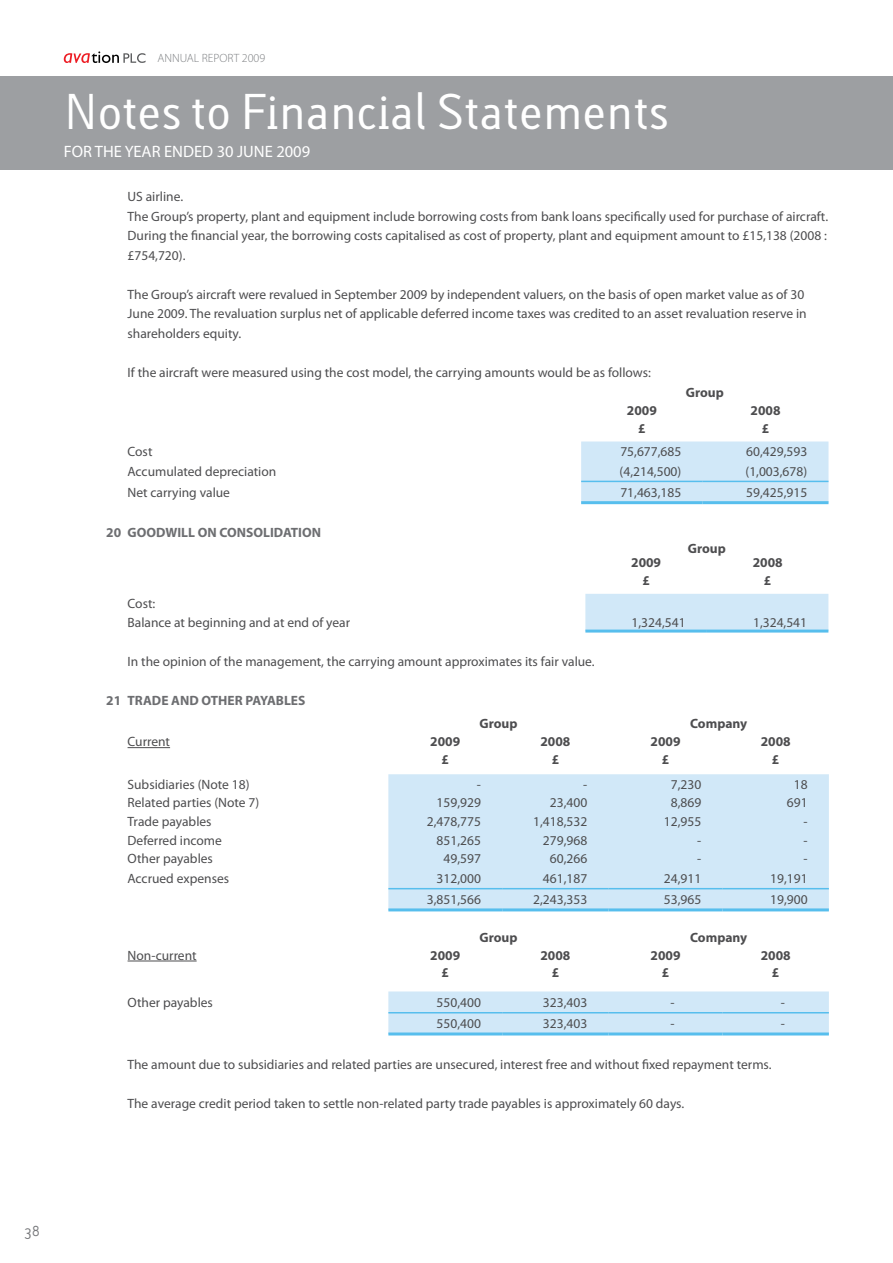
<style>
.page{position:relative;width:893px;height:1263px;background:#fff}
.page>*{position:absolute;margin:0;border:0;box-sizing:border-box;transform-origin:0 0}
.t1{font:45px "Lacuna";color:#fff}
.t2{font:16.5px "Myriad Pro";color:#fff}
.t3{font:13.5px/19.5px "Myriad Pro";color:#4d4d4f}
.t4{font:700 13.5px "Myriad Pro";color:#4d4d4f}
.t5{font:700 13.5px "Myriad Pro";color:#6d6e71}
.t6{font:13.5px "Lacuna";color:#77787b}
.t7{font:300 12px "Myriad Pro";color:#7e8083}
</style>
<div class="page">
<div style="left:0;top:77px;width:893px;height:93px;background:#9d9fa2"></div>
<svg style="left:64px;top:51px;width:82px;height:12px"></svg>
<div style="left:581px;top:441px;width:247px;height:60px;background:#d1e8f8"></div>
<hr style="left:581px;top:481px;width:122px;height:1px;background:#57beed">
<hr style="left:703px;top:481px;width:125px;height:1px;background:#57beed">
<hr style="left:581px;top:501px;width:122px;height:3px;background:#57beed">
<hr style="left:703px;top:501px;width:125px;height:3px;background:#57beed">
<div style="left:585px;top:594px;width:243px;height:35px;background:#d1e8f8"></div>
<hr style="left:585px;top:629px;width:122px;height:3px;background:#57beed">
<hr style="left:707px;top:629px;width:121px;height:3px;background:#57beed">
<svg style="left:388px;top:774px;width:441px;height:258px;fill:#d1e8f8"></svg>
<hr style="left:388px;top:888px;width:114px;height:1px;background:#57beed">
<hr style="left:502px;top:888px;width:107px;height:1px;background:#57beed">
<hr style="left:609px;top:888px;width:113px;height:1px;background:#57beed">
<hr style="left:722px;top:888px;width:107px;height:1px;background:#57beed">
<hr style="left:388px;top:908px;width:114px;height:3px;background:#57beed">
<hr style="left:502px;top:908px;width:107px;height:3px;background:#57beed">
<hr style="left:609px;top:908px;width:113px;height:3px;background:#57beed">
<hr style="left:722px;top:908px;width:107px;height:3px;background:#57beed">
<hr style="left:388px;top:1012px;width:114px;height:1px;background:#57beed">
<hr style="left:502px;top:1012px;width:107px;height:1px;background:#57beed">
<hr style="left:609px;top:1012px;width:113px;height:1px;background:#57beed">
<hr style="left:722px;top:1012px;width:107px;height:1px;background:#57beed">
<hr style="left:388px;top:1032px;width:114px;height:3px;background:#57beed">
<hr style="left:502px;top:1032px;width:107px;height:3px;background:#57beed">
<hr style="left:609px;top:1032px;width:113px;height:3px;background:#57beed">
<hr style="left:722px;top:1032px;width:107px;height:3px;background:#57beed">
<hr style="left:128px;top:747px;width:42px;height:1px;background:#4d4d4f">
<hr style="left:128px;top:961px;width:69px;height:1px;background:#4d4d4f">
<p class="t7" style="left:157px;top:51px;width:110px">ANNUAL REPORT 2009</p>
<h1 class="t1" style="left:64px;top:84px;width:607px">Notes to Financial Statements</h1>
<p class="t2" style="left:64px;top:141px;width:248px">FOR THE YEAR ENDED 30 JUNE 2009</p>
<p class="t3" style="left:128px;top:187px;width:702px">US airline.<br>The Group’s property, plant and equipment include borrowing costs from bank loans specifically used for purchase of aircraft.<br>During the financial year, the borrowing costs capitalised as cost of property, plant and equipment amount to £15,138 (2008 : £754,720).</p>
<p class="t3" style="left:128px;top:284px;width:681px">The Group’s aircraft were revalued in September 2009 by independent valuers, on the basis of open market value as of 30<br>June 2009. The revaluation surplus net of applicable deferred income taxes was credited to an asset revaluation reserve in shareholders equity.</p>
<p class="t3" style="left:128px;top:362px;width:525px">If the aircraft were measured using the cost model, the carrying amounts would be as follows:</p>
<p class="t4" style="left:686px;top:384px;width:40px">Group</p>
<p class="t4" style="left:627px;top:402px;width:31px">2009</p>
<p class="t4" style="left:751px;top:402px;width:31px">2008</p>
<p class="t4" style="left:638px;top:420px;width:9px">£</p>
<p class="t4" style="left:762px;top:420px;width:9px">£</p>
<p class="t3" style="left:128px;top:441px;width:26px">Cost</p>
<p class="t3" style="left:620px;top:441px;width:62px">75,677,685</p>
<p class="t3" style="left:746px;top:441px;width:62px">60,429,593</p>
<p class="t3" style="left:128px;top:461px;width:150px">Accumulated depreciation</p>
<p class="t3" style="left:620px;top:461px;width:63px">(4,214,500)</p>
<p class="t3" style="left:745px;top:461px;width:63px">(1,003,678)</p>
<p class="t3" style="left:128px;top:483px;width:104px">Net carrying value</p>
<p class="t3" style="left:620px;top:483px;width:62px">71,463,185</p>
<p class="t3" style="left:746px;top:483px;width:62px">59,425,915</p>
<p class="t5" style="left:106px;top:524px;width:214px">20 GOODWILL ON CONSOLI DATION</p>
<p class="t4" style="left:688px;top:540px;width:40px">Group</p>
<p class="t4" style="left:631px;top:554px;width:31px">2009</p>
<p class="t4" style="left:753px;top:554px;width:31px">2008</p>
<p class="t4" style="left:642px;top:572px;width:9px">£</p>
<p class="t4" style="left:764px;top:572px;width:9px">£</p>
<p class="t3" style="left:128px;top:594px;width:224px;line-height:18.6px">Cost:<br>Balance at beginning and at end of year</p>
<p class="t3" style="left:632px;top:612px;width:56px">1,324,541</p>
<p class="t3" style="left:753px;top:612px;width:56px">1,324,541</p>
<p class="t3" style="left:128px;top:651px;width:469px">In the opinion of the management, the carrying amount approximates its fair value.</p>
<p class="t5" style="left:106px;top:691px;width:201px">21 TRADE AN D OTHER PAYABLES</p>
<p class="t4" style="left:479px;top:715px;width:40px">Group</p>
<p class="t4" style="left:690px;top:715px;width:59px">Company</p>
<p class="t3" style="left:128px;top:732px;width:44px">Current</p>
<p class="t4" style="left:430px;top:733px;width:31px">2009</p>
<p class="t4" style="left:540px;top:733px;width:31px">2008</p>
<p class="t4" style="left:651px;top:733px;width:31px">2009</p>
<p class="t4" style="left:761px;top:733px;width:31px">2008</p>
<p class="t4" style="left:442px;top:751px;width:9px">£</p>
<p class="t4" style="left:552px;top:751px;width:9px">£</p>
<p class="t4" style="left:662px;top:751px;width:9px">£</p>
<p class="t4" style="left:772px;top:751px;width:9px">£</p>
<p class="t3" style="left:128px;top:774px;width:123px">Subsidiaries (Note 18)</p>
<p class="t3" style="left:477px;top:774px;width:6px">-</p>
<p class="t3" style="left:583px;top:774px;width:6px">-</p>
<p class="t3" style="left:671px;top:774px;width:32px">7,230</p>
<p class="t3" style="left:794px;top:774px;width:15px">18</p>
<p class="t3" style="left:128px;top:793px;width:133px">Related parties (Note 7)</p>
<p class="t3" style="left:437px;top:793px;width:46px">159,929</p>
<p class="t3" style="left:550px;top:793px;width:39px">23,400</p>
<p class="t3" style="left:671px;top:793px;width:32px">8,869</p>
<p class="t3" style="left:787px;top:793px;width:22px">691</p>
<p class="t3" style="left:128px;top:811px;width:86px">Trade payables</p>
<p class="t3" style="left:427px;top:811px;width:56px">2,478,775</p>
<p class="t3" style="left:533px;top:811px;width:56px">1,418,532</p>
<p class="t3" style="left:664px;top:811px;width:39px">12,955</p>
<p class="t3" style="left:803px;top:811px;width:6px">-</p>
<p class="t3" style="left:128px;top:830px;width:96px">Deferred income</p>
<p class="t3" style="left:437px;top:830px;width:46px">851,265</p>
<p class="t3" style="left:543px;top:830px;width:46px">279,968</p>
<p class="t3" style="left:697px;top:830px;width:6px">-</p>
<p class="t3" style="left:803px;top:830px;width:6px">-</p>
<p class="t3" style="left:128px;top:849px;width:87px">Other payables</p>
<p class="t3" style="left:443px;top:849px;width:39px">49,597</p>
<p class="t3" style="left:550px;top:849px;width:39px">60,266</p>
<p class="t3" style="left:697px;top:849px;width:6px">-</p>
<p class="t3" style="left:803px;top:849px;width:6px">-</p>
<p class="t3" style="left:128px;top:869px;width:103px">Accrued expenses</p>
<p class="t3" style="left:437px;top:869px;width:46px">312,000</p>
<p class="t3" style="left:543px;top:869px;width:46px">461,187</p>
<p class="t3" style="left:664px;top:869px;width:39px">24,911</p>
<p class="t3" style="left:770px;top:869px;width:39px">19,191</p>
<p class="t3" style="left:427px;top:890px;width:56px">3,851,566</p>
<p class="t3" style="left:533px;top:890px;width:56px">2,243,353</p>
<p class="t3" style="left:664px;top:890px;width:39px">53,965</p>
<p class="t3" style="left:770px;top:890px;width:39px">19,900</p>
<p class="t4" style="left:479px;top:928px;width:40px">Group</p>
<p class="t4" style="left:690px;top:928px;width:59px">Company</p>
<p class="t3" style="left:128px;top:945px;width:71px">Non-current</p>
<p class="t4" style="left:430px;top:946px;width:31px">2009</p>
<p class="t4" style="left:540px;top:946px;width:31px">2008</p>
<p class="t4" style="left:651px;top:946px;width:31px">2009</p>
<p class="t4" style="left:761px;top:946px;width:31px">2008</p>
<p class="t4" style="left:442px;top:964px;width:9px">£</p>
<p class="t4" style="left:552px;top:964px;width:9px">£</p>
<p class="t4" style="left:662px;top:964px;width:9px">£</p>
<p class="t4" style="left:772px;top:964px;width:9px">£</p>
<p class="t3" style="left:128px;top:993px;width:87px">Other payables</p>
<p class="t3" style="left:437px;top:993px;width:46px">550,400</p>
<p class="t3" style="left:543px;top:993px;width:46px">323,403</p>
<p class="t3" style="left:671px;top:993px;width:6px">-</p>
<p class="t3" style="left:781px;top:993px;width:6px">-</p>
<p class="t3" style="left:437px;top:1014px;width:46px">550,400</p>
<p class="t3" style="left:543px;top:1014px;width:46px">323,403</p>
<p class="t3" style="left:671px;top:1014px;width:6px">-</p>
<p class="t3" style="left:781px;top:1014px;width:6px">-</p>
<p class="t3" style="left:128px;top:1054px;width:646px">The amount due to subsidiaries and related parties are unsecured, interest free and without fixed repayment terms.</p>
<p class="t3" style="left:128px;top:1093px;width:558px">The average credit period taken to settle non-related party trade payables is approximately 60 days.</p>
<p class="t6" style="left:24px;top:1223px;width:18px">38</p>
</div>
